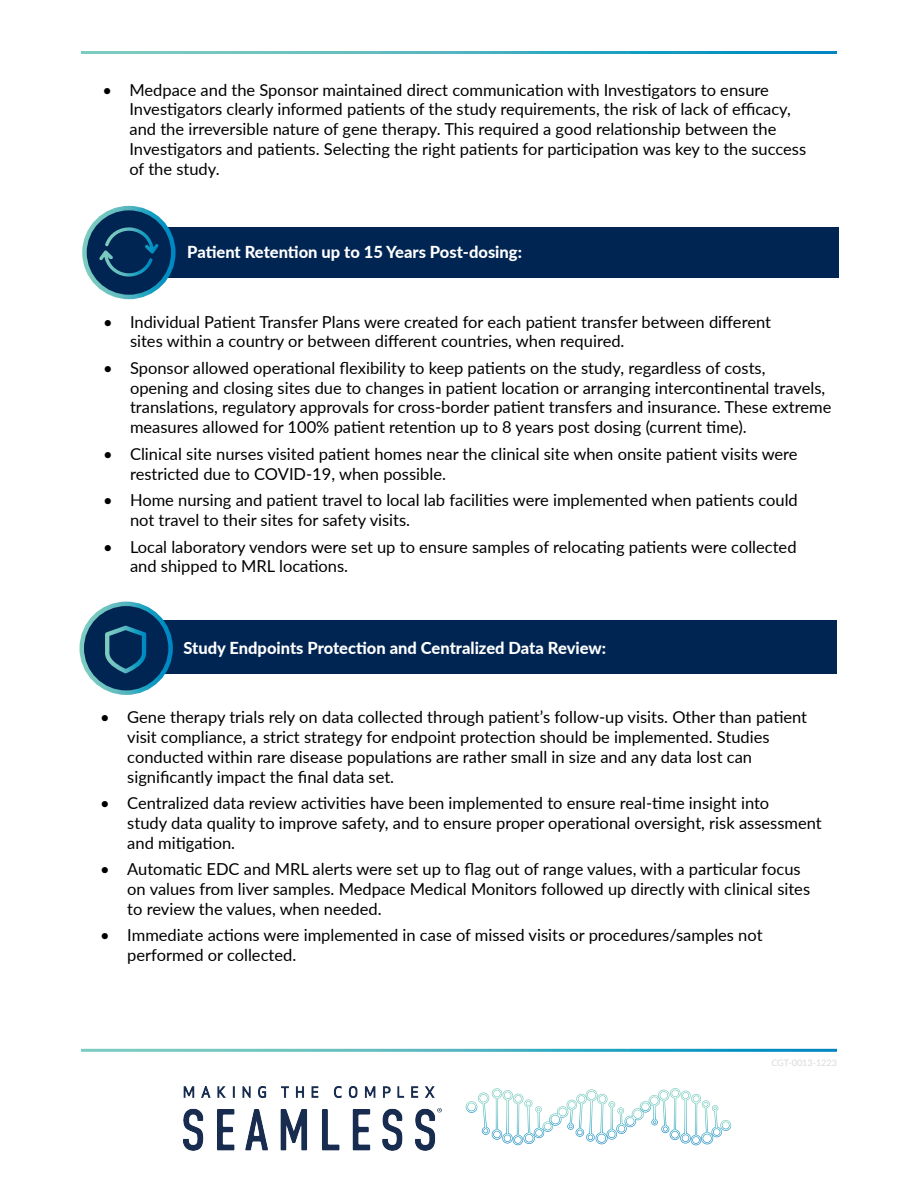
<style>
.page{position:relative;width:918px;height:1188px;background:#fff}
.page>*{position:absolute;margin:0;border:0;box-sizing:border-box;transform-origin:0 0}
.t1{font:16.5px/19.8px "Lato";color:#000}
.t2{font:800 16.5px "Lato";color:#fff}
.t3{font:9px "Lato";color:#dad9d6}
</style>
<div class="page">
<svg style="left:466px;top:1088px;width:265px;height:58px"></svg>
<img style="left:184px;top:1086px;width:257px;height:65px">
<div style="left:129px;top:227px;width:709px;height:51px;background:#002553"></div>
<svg style="left:84px;top:208px;width:89px;height:89px;fill:#002553"></svg>
<div style="left:82px;top:206px;width:94px;height:93px;border:4px solid #fff;border-radius:50%"></div>
<svg style="left:99px;top:226px;width:60px;height:52px"></svg>
<div style="left:125px;top:620px;width:712px;height:53px;background:#002553"></div>
<div style="left:82px;top:604px;width:89px;height:89px;background:#002553;border-radius:50%"></div>
<div style="left:79px;top:602px;width:94px;height:93px;border:4px solid #fff;border-radius:50%"></div>
<svg style="left:105px;top:626px;width:41px;height:47px"></svg>
<p class="t1" style="left:129px;top:79px;width:678px;text-indent:-27px">• Medpace and the Sponsor maintained direct communication with Investigators to ensure Investigators clearly informed patients of the study requirements, the risk of lack of efficacy, and the irreversible nature of gene therapy. This required a good relationship between the Investigators and patients. Selecting the right patients for participation was key to the success of the study.</p>
<p class="t2" style="left:187px;top:240px;width:336px">Patient Retention up to 15 Years Post-dosing:</p>
<p class="t1" style="left:130px;top:311px;width:643px;text-indent:-27px">• Individual Patient Transfer Plans were created for each patient transfer between different sites within a country or between different countries, when required.</p>
<p class="t1" style="left:130px;top:357px;width:703px;text-indent:-27px">• Sponsor allowed operational flexibility to keep patients on the study, regardless of costs,<br>opening and closing sites due to changes in patient location or arranging intercontinental travels, translations, regulatory approvals for cross-border patient transfers and insurance. These extreme measures allowed for 100% patient retention up to 8 years post dosing (current time).</p>
<p class="t1" style="left:130px;top:443px;width:669px;text-indent:-27px">• Clinical site nurses visited patient homes near the clinical site when onsite patient visits were restricted due to COVID-19, when possible.</p>
<p class="t1" style="left:130px;top:490px;width:669px;text-indent:-27px">• Home nursing and patient travel to local lab facilities were implemented when patients could not travel to their sites for safety visits.</p>
<p class="t1" style="left:130px;top:536px;width:668px;text-indent:-27px">• Local laboratory vendors were set up to ensure samples of relocating patients were collected and shipped to MRL locations.</p>
<p class="t2" style="left:184px;top:636px;width:424px">Study Endpoints Protection and Centralized Data Review:</p>
<p class="t1" style="left:127px;top:707px;width:681px;text-indent:-27px">• Gene therapy trials rely on data collected through patient’s follow-up visits. Other than patient visit compliance, a strict strategy for endpoint protection should be implemented. Studies conducted within rare disease populations are rather small in size and any data lost can significantly impact the final data set.</p>
<p class="t1" style="left:127px;top:793px;width:696px;text-indent:-27px">• Centralized data review activities have been implemented to ensure real-time insight into<br>study data quality to improve safety, and to ensure proper operational oversight, risk assessment and mitigation.</p>
<p class="t1" style="left:127px;top:859px;width:684px;text-indent:-27px">• Automatic EDC and MRL alerts were set up to flag out of range values, with a particular focus on values from liver samples. Medpace Medical Monitors followed up directly with clinical sites to review the values, when needed.</p>
<p class="t1" style="left:127px;top:925px;width:637px;text-indent:-27px">• Immediate actions were implemented in case of missed visits or procedures/samples not performed or collected.</p>
<p class="t3" style="left:771px;top:1056px;width:67px">CGT-0013-1223</p>
</div>
